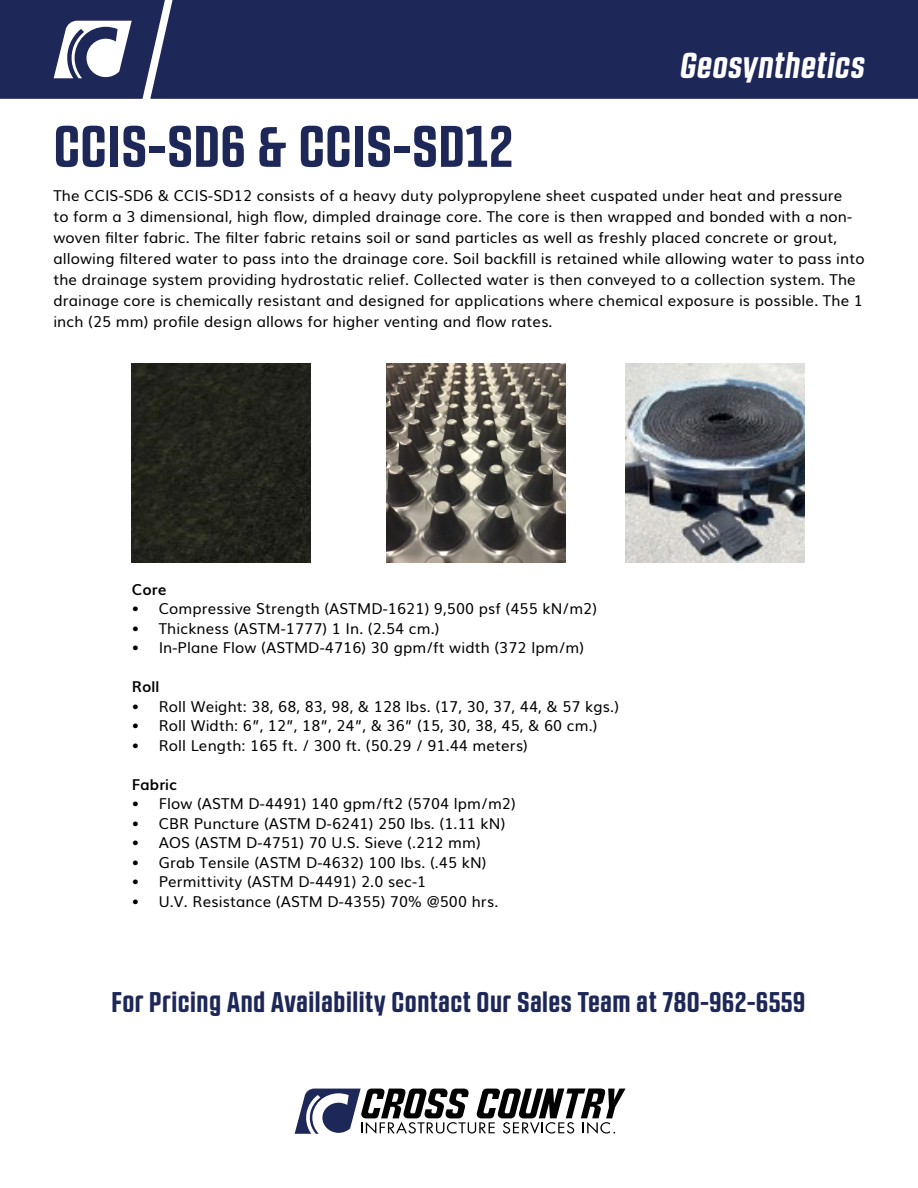
<style>
.page{position:relative;width:918px;height:1188px;background:#fff}
.page>*{position:absolute;margin:0;border:0;box-sizing:border-box;transform-origin:0 0}
.t1{font:700 58.5px "RB No 2.1 a";letter-spacing:.04em;color:#1d2758}
.t2{font:italic 700 36px "RB No 2.1 a";letter-spacing:.04em;color:#fff}
.t3{font:700 28.5px "RB No 2.1 a";letter-spacing:.04em;color:#1d2758}
.t4{font:15px/21px "Muli";letter-spacing:.01em;color:#000}
.t5{font:700 15px "Muli";letter-spacing:.01em;color:#000}
</style>
<div class="page">
<div style="left:165px;top:0;width:753px;height:99px;background:#1d2758"></div>
<svg style="left:0;top:0;width:165px;height:99px"></svg>
<svg style="left:295px;top:1089px;width:331px;height:45px"></svg>
<img style="left:387px;top:364px;width:179px;height:198px">
<img style="left:132px;top:364px;width:179px;height:198px">
<img style="left:626px;top:364px;width:178px;height:198px">
<p class="t1" style="left:54px;top:112px;width:459px">CCIS-SD6 &amp; CCIS-SD12</p>
<p class="t2" style="left:680px;top:44px;width:185px">Geosynthetics</p>
<p class="t4" style="left:53px;top:183px;width:813px">The CCIS-SD6 &amp; CCIS-SD12 consists of a heavy duty polypropylene sheet cuspated under heat and pressure<br>to form a 3 dimensional, high flow, dimpled drainage core. The core is then wrapped and bonded with a non&shy;woven filter fabric. The filter fabric retains soil or sand particles as well as freshly placed concrete or grout, allowing filtered water to pass into the drainage core. Soil backfill is retained while allowing water to pass into the drainage system providing hydrostatic relief. Collected water is then conveyed to a collection system. The drainage core is chemically resistant and designed for applications where chemical exposure is possible. The 1 inch (25 mm) profile design allows for higher venting and flow rates.</p>
<p class="t5" style="left:132px;top:578px;width:36px">Core</p>
<p class="t4" style="left:132px;top:597px;width:467px">• Compressive Strength (ASTMD-1621) 9,500 psf (455 kN/m2)</p>
<p class="t4" style="left:132px;top:617px;width:309px">• Thickness (ASTM-1777) 1 In. (2.54 cm.)</p>
<p class="t4" style="left:132px;top:636px;width:454px">• In-Plane Flow (ASTMD-4716) 30 gpm/ft width (372 lpm/m)</p>
<p class="t5" style="left:132px;top:675px;width:29px">Roll</p>
<p class="t4" style="left:132px;top:695px;width:489px">• Roll Weight: 38, 68, 83, 98, &amp; 128 lbs. (17, 30, 37, 44, &amp; 57 kgs.)</p>
<p class="t4" style="left:132px;top:714px;width:467px">• Roll Width: 6”, 12”, 18”, 24”, &amp; 36” (15, 30, 38, 45, &amp; 60 cm.)</p>
<p class="t4" style="left:132px;top:734px;width:398px">• Roll Length: 165 ft. / 300 ft. (50.29 / 91.44 meters)</p>
<p class="t5" style="left:132px;top:773px;width:47px">Fabric</p>
<p class="t4" style="left:132px;top:792px;width:386px">• Flow (ASTM D-4491) 140 gpm/ft2 (5704 lpm/m2)</p>
<p class="t4" style="left:132px;top:812px;width:375px">• CBR Puncture (ASTM D-6241) 250 lbs. (1.11 kN)</p>
<p class="t4" style="left:132px;top:831px;width:351px">• AOS (ASTM D-4751) 70 U.S. Sieve (.212 mm)</p>
<p class="t4" style="left:132px;top:851px;width:356px">• Grab Tensile (ASTM D-4632) 100 lbs. (.45 kN)</p>
<p class="t4" style="left:132px;top:870px;width:296px">• Permittivity (ASTM D-4491) 2.0 sec-1</p>
<p class="t4" style="left:132px;top:890px;width:368px">• U.V. Resistance (ASTM D-4355) 70% @500 hrs.</p>
<p class="t3" style="left:112px;top:985px;width:695px">For Pricing And Availability Contact Our Sales Team at 780-962-6559</p>
</div>
